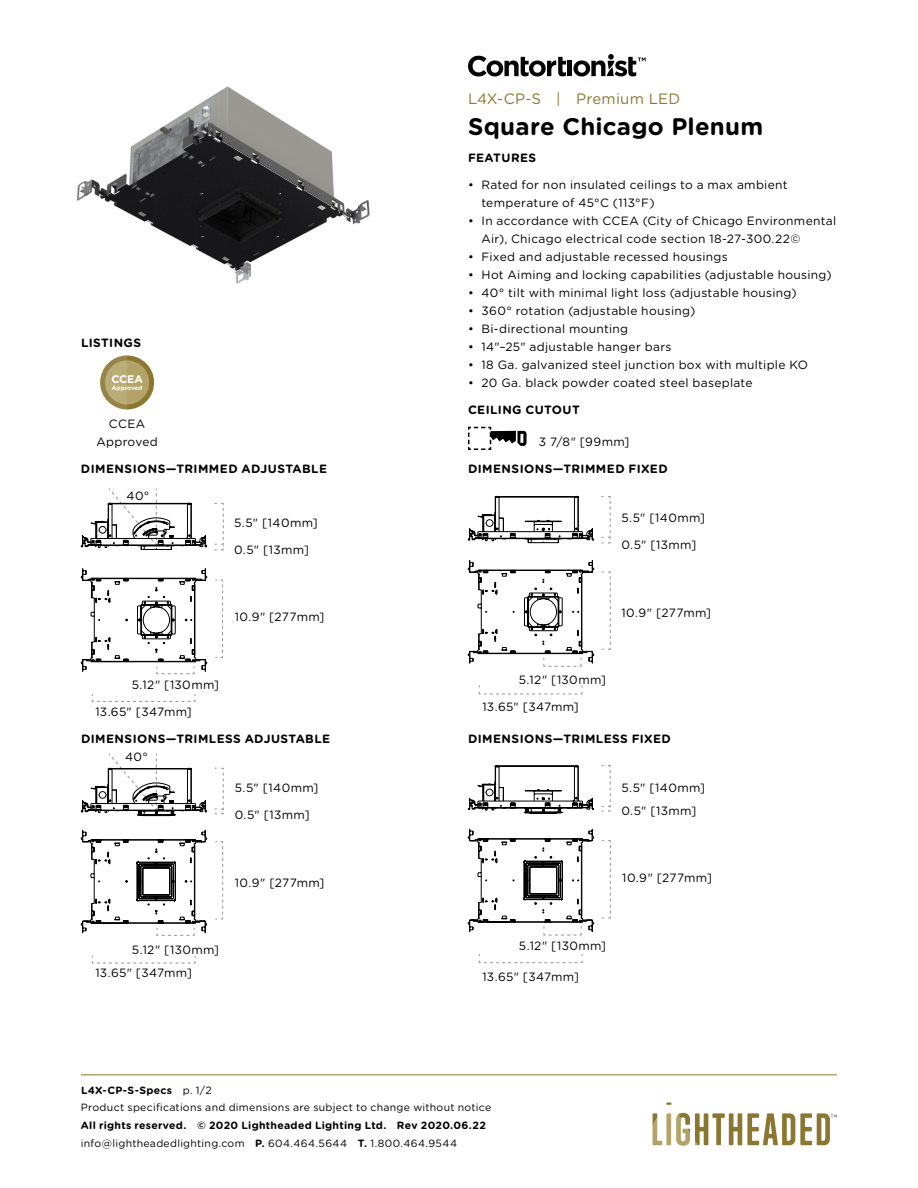
<style>
.page{position:relative;width:918px;height:1188px;background:#fff}
.page>*{position:absolute;margin:0;border:0;box-sizing:border-box;transform-origin:0 0}
.t1{font:700 24px "Gotham Rounded";letter-spacing:.01em;color:#000}
.t2{font:15px "Gotham Rounded";letter-spacing:.015em;color:#8c7732}
.t3{font:12px/18px "Gotham Rounded";letter-spacing:.025em;color:#000}
.t4{font:700 12px "Gotham Rounded";letter-spacing:.035em;color:#000}
.t5{font:700 11.1px "Gotham Rounded";color:#fff}
.t6{font:700 10.5px/18px "Gotham Rounded";letter-spacing:.025em;color:#000}
.t7{font:10.5px/18px "Gotham Rounded";letter-spacing:.025em;color:#000}
.t8{font:700 6.15px "Gotham Rounded";letter-spacing:-.01em;color:#fff}
.s1{font-weight:700}
.s2{font-weight:400}
</style>
<div class="page">
<hr style="left:81px;top:1074px;width:756px;height:2px;background:#b3a369">
<div style="left:666px;top:1113px;width:5px;height:32px;background:#b3a369"></div>
<svg style="left:653px;top:1113px;width:9px;height:32px"></svg>
<svg style="left:676px;top:1113px;width:161px;height:33px"></svg>
<svg style="left:666px;top:1102px;width:5px;height:3px"></svg>
<img style="left:76px;top:86px;width:294px;height:198px">
<svg style="left:100px;top:356px;width:54px;height:54px"></svg>
<svg style="left:214px;top:503px;width:10px;height:48px"></svg>
<svg style="left:81px;top:488px;width:126px;height:62px"></svg>
<svg style="left:215px;top:579px;width:8px;height:79px"></svg>
<svg style="left:91px;top:694px;width:105px;height:8px"></svg>
<svg style="left:81px;top:568px;width:126px;height:106px"></svg>
<svg style="left:214px;top:767px;width:10px;height:47px"></svg>
<svg style="left:81px;top:753px;width:126px;height:63px"></svg>
<svg style="left:215px;top:841px;width:8px;height:79px"></svg>
<svg style="left:92px;top:955px;width:104px;height:9px"></svg>
<svg style="left:81px;top:830px;width:126px;height:106px"></svg>
<svg style="left:468px;top:56px;width:98px;height:20px"></svg>
<hr style="left:568px;top:61px;width:4px;height:15px;background:#000">
<svg style="left:573px;top:54px;width:73px;height:22px"></svg>
<svg style="left:468px;top:426px;width:59px;height:24px"></svg>
<svg style="left:601px;top:571px;width:10px;height:79px"></svg>
<svg style="left:478px;top:685px;width:105px;height:10px"></svg>
<svg style="left:468px;top:560px;width:126px;height:107px"></svg>
<svg style="left:601px;top:496px;width:10px;height:48px"></svg>
<svg style="left:468px;top:496px;width:126px;height:47px"></svg>
<svg style="left:601px;top:840px;width:10px;height:79px"></svg>
<svg style="left:479px;top:954px;width:104px;height:9px"></svg>
<svg style="left:468px;top:829px;width:126px;height:107px"></svg>
<svg style="left:601px;top:765px;width:10px;height:47px"></svg>
<svg style="left:468px;top:765px;width:126px;height:48px"></svg>
<p class="t4" style="left:81px;top:333px;width:62px">LISTINGS</p>
<p class="t5" style="left:111px;top:371px;width:33px">CCEA</p>
<p class="t8" style="left:112px;top:384px;width:32px">Approved</p>
<p class="t3" style="left:96px;top:414px;width:63px;text-align:center">CCEA<br>Approved</p>
<p class="t4" style="left:81px;top:459px;width:248px">DIMENSIONS—TRIMMED ADJUSTABLE</p>
<p class="t3" style="left:127px;top:486px;width:24px">40°</p>
<p class="t3" style="left:234px;top:513px;width:85px">5.5" [140mm]</p>
<p class="t3" style="left:234px;top:540px;width:76px">0.5" [13mm]</p>
<p class="t3" style="left:235px;top:607px;width:91px">10.9" [277mm]</p>
<p class="t3" style="left:132px;top:675px;width:89px">5.12" [130mm]</p>
<p class="t3" style="left:95px;top:702px;width:98px">13.65" [347mm]</p>
<p class="t4" style="left:81px;top:729px;width:251px">DIMENSIONS—TRIMLESS ADJUSTABLE</p>
<p class="t3" style="left:125px;top:747px;width:24px">40°</p>
<p class="t3" style="left:235px;top:778px;width:85px">5.5" [140mm]</p>
<p class="t3" style="left:235px;top:805px;width:76px">0.5" [13mm]</p>
<p class="t3" style="left:235px;top:873px;width:91px">10.9" [277mm]</p>
<p class="t3" style="left:95px;top:938px;width:125px;line-height:22.5px;text-indent:36px">5.12" [130mm]<br>13.65" [347mm]</p>
<p class="t2" style="left:468px;top:88px;width:214px">L4X-CP-S | Premium LED</p>
<h1 class="t1" style="left:468px;top:109px;width:297px">Square Chicago Plenum</h1>
<p class="t4" style="left:468px;top:149px;width:70px">FEATURES</p>
<p class="t3" style="left:482px;top:175px;width:308px;text-indent:-14px">• Rated for non insulated ceilings to a max ambient temperature of 45°C (113°F)</p>
<p class="t3" style="left:482px;top:211px;width:356px;text-indent:-14px">• In accordance with CCEA (City of Chicago Environmental<br>Air), Chicago electrical code section 18-27-300.22©</p>
<p class="t3" style="left:468px;top:247px;width:261px">• Fixed and adjustable recessed housings</p>
<p class="t3" style="left:468px;top:265px;width:365px">• Hot Aiming and locking capabilities (adjustable housing)</p>
<p class="t3" style="left:468px;top:283px;width:330px">• 40° tilt with minimal light loss (adjustable housing)</p>
<p class="t3" style="left:468px;top:301px;width:229px">• 360° rotation (adjustable housing)</p>
<p class="t3" style="left:468px;top:319px;width:162px">• Bi-directional mounting</p>
<p class="t3" style="left:468px;top:337px;width:205px">• 14"–25" adjustable hanger bars</p>
<p class="t3" style="left:468px;top:355px;width:342px">• 18 Ga. galvanized steel junction box with multiple KO</p>
<p class="t3" style="left:468px;top:373px;width:286px">• 20 Ga. black powder coated steel baseplate</p>
<p class="t4" style="left:468px;top:401px;width:113px">CEILING CUTOUT</p>
<p class="t3" style="left:539px;top:432px;width:92px">3 7/8" [99mm]</p>
<p class="t4" style="left:468px;top:459px;width:201px">DIMENSIONS—TRIMMED FIXED</p>
<p class="t3" style="left:621px;top:508px;width:85px">5.5" [140mm]</p>
<p class="t3" style="left:621px;top:535px;width:76px">0.5" [13mm]</p>
<p class="t3" style="left:622px;top:603px;width:91px">10.9" [277mm]</p>
<p class="t3" style="left:519px;top:670px;width:89px">5.12" [130mm]</p>
<p class="t3" style="left:482px;top:697px;width:98px">13.65" [347mm]</p>
<p class="t4" style="left:468px;top:729px;width:204px">DIMENSIONS—TRIMLESS FIXED</p>
<p class="t3" style="left:621px;top:776px;width:85px;line-height:22.5px">5.5" [140mm]<br>0.5" [13mm]</p>
<p class="t3" style="left:622px;top:868px;width:91px">10.9" [277mm]</p>
<p class="t3" style="left:519px;top:936px;width:89px">5.12" [130mm]</p>
<p class="t3" style="left:482px;top:967px;width:98px">13.65" [347mm]</p>
<p class="t7" style="left:81px;top:1080px;width:412px"><span class="s1">L4X-CP-S-Specs</span> p. 1/2<br>Product specifications and dimensions are subject to change without notice</p>
<p class="t6" style="left:81px;top:1116px;width:407px">All rights reserved. © 2020 Lightheaded Lighting Ltd. Rev 2020.06.22 <span class="s2">info@lightheadedlighting.com</span> P. <span class="s2">604.464.5644</span> T. <span class="s2">1.800.464.9544</span></p>
</div>
